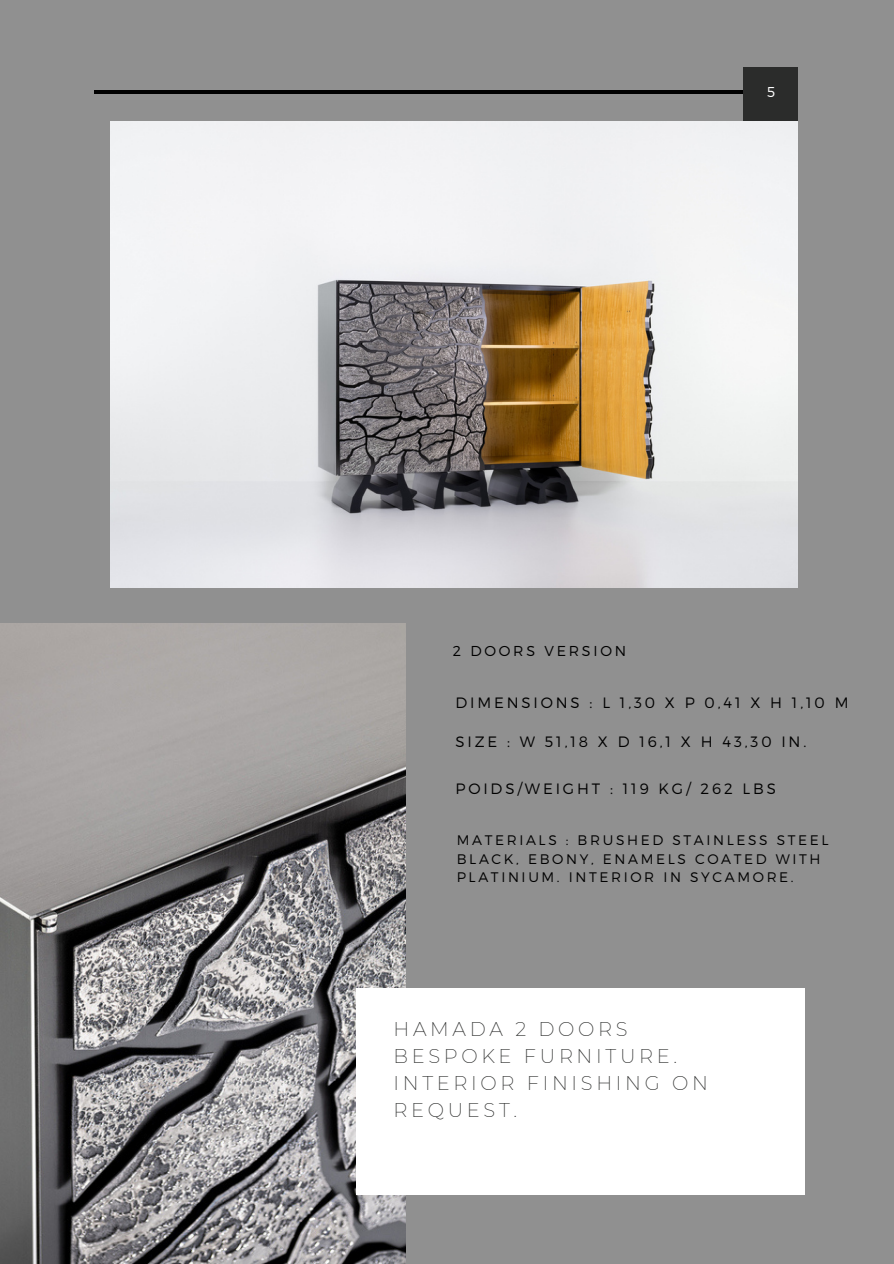
<style>
.page{position:relative;width:894px;height:1264px;background:#fff}
.page>*{position:absolute;margin:0;border:0;box-sizing:border-box;transform-origin:0 0}
.t1{font:200 19.5px/27px "Montserrat";letter-spacing:.19em;color:#2b2c2b}
.t2{font:300 15px "Montserrat";letter-spacing:.19em;color:#000}
.t3{font:300 14.4px "Montserrat";letter-spacing:.19em;color:#000}
.t4{font:300 14.25px "Montserrat";color:#fff}
.t5{font:300 13.8px/18.8px "Montserrat";letter-spacing:.19em;color:#000}
</style>
<div class="page">
<div style="left:0;top:0;width:893px;height:1263px;background:#909090"></div>
<hr style="left:94px;top:90px;width:702px;height:3px;background:#000">
<div style="left:742px;top:68px;width:54px;height:53px;background:#2b2c2b"></div>
<img style="left:110px;top:122px;width:687px;height:465px">
<img style="left:0;top:623px;width:406px;height:640px">
<div style="left:356px;top:988px;width:447px;height:206px;background:#fff"></div>
<p class="t4" style="left:766px;top:82px;width:10px">5</p>
<p class="t3" style="left:452px;top:642px;width:175px">2 DOORS VERSION</p>
<p class="t2" style="left:455px;top:693px;width:394px">DIMENSIONS : L 1,30 X P 0,41 X H 1,10 M</p>
<p class="t2" style="left:455px;top:731px;width:352px">SIZE : W 51,18 X D 16,1 X H 43,30 IN.</p>
<p class="t2" style="left:455px;top:778px;width:322px">POIDS/WEIGHT : 119 KG/ 262 LBS</p>
<p class="t5" style="left:456px;top:830px;width:373px">MATERIALS : BRUSHED STAINLESS STEEL<br>BLACK, EBONY, ENAMELS COATED WITH<br>PLATINIUM. INTERIOR IN SYCAMORE.</p>
<p class="t1" style="left:393px;top:1015px;width:235px">HAMADA 2 DOORS</p>
<p class="t1" style="left:393px;top:1042px;width:316px">BESPOKE FURNITURE.<br>INTERIOR FINISHING ON<br>REQUEST.</p>
</div>
